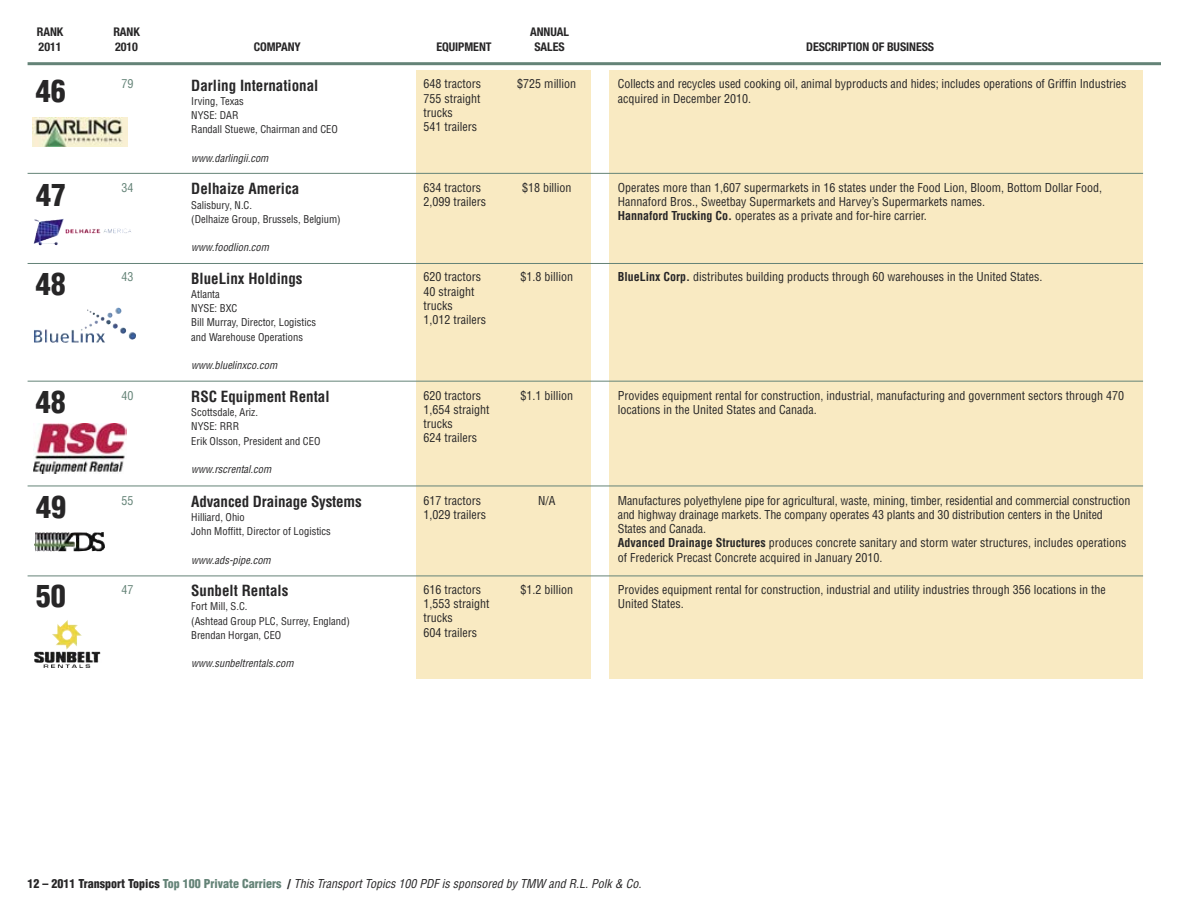
<style>
.page{position:relative;width:1188px;height:918px;background:#fff}
.page>*{position:absolute;margin:0;border:0;box-sizing:border-box;transform-origin:0 0}
.t1{font:900 condensed 30px "Helvetica";color:#272627}
.t2{font:700 condensed 15px "Helvetica";color:#272627}
.t3{font:condensed 12px/14.2px "Helvetica";color:#272627}
.t4{font:italic condensed 12px "Helvetica";color:#272627}
.t5{font:700 condensed 12px "Helvetica Neue";letter-spacing:-.005em;color:#272627}
.t6{font:condensed 12px "Helvetica";color:#648377}
.t7{font:condensed 10.5px/14.2px "Helvetica";color:#272627}
.t8{font:italic condensed 10.5px "Helvetica";color:#272627}
.s1{font-weight:700}
.s2{font-weight:900;font-style:normal}
.s3{font-weight:900;font-style:normal;color:#648377}
</style>
<div class="page">
<div style="left:416px;top:71px;width:175px;height:608px;background:#f9eac2"></div>
<div style="left:610px;top:71px;width:533px;height:608px;background:#f9eac2"></div>
<hr style="left:28px;top:62px;width:1133px;height:3px;background:#648377">
<hr style="left:28px;top:173px;width:1115px;height:1px;background:#648377">
<img style="left:33px;top:118px;width:94px;height:29px">
<hr style="left:28px;top:263px;width:1115px;height:1px;background:#648377">
<img style="left:34px;top:219px;width:29px;height:26px">
<hr style="left:28px;top:381px;width:1115px;height:1px;background:#648377">
<img style="left:85px;top:308px;width:37px;height:21px">
<hr style="left:28px;top:486px;width:1115px;height:1px;background:#648377">
<img style="left:33px;top:424px;width:94px;height:50px">
<hr style="left:28px;top:576px;width:1115px;height:1px;background:#648377">
<img style="left:34px;top:532px;width:71px;height:20px">
<img style="left:34px;top:620px;width:67px;height:43px">
<p class="t5" style="left:37px;top:28px;width:28px">RANK</p>
<p class="t5" style="left:113px;top:28px;width:28px">RANK</p>
<p class="t5" style="left:530px;top:28px;width:40px">ANNUAL</p>
<p class="t5" style="left:39px;top:42px;width:24px">2011</p>
<p class="t5" style="left:115px;top:42px;width:24px">2010</p>
<p class="t5" style="left:254px;top:42px;width:49px">COMPANY</p>
<p class="t5" style="left:437px;top:42px;width:57px">EQUIPMENT</p>
<p class="t5" style="left:534px;top:42px;width:32px">SALES</p>
<p class="t5" style="left:806px;top:42px;width:129px">DESCRIPTION OF BUSINESS</p>
<h1 class="t1" style="left:36px;top:79px;width:31px">46</h1>
<p class="t2" style="left:191px;top:79px;width:129px">Darling International</p>
<p class="t3" style="left:424px;top:78px;width:59px">648 tractors<br>755 straight trucks<br>541 trailers</p>
<p class="t3" style="left:517px;top:78px;width:60px">$725 million</p>
<p class="t3" style="left:618px;top:78px;width:510px">Collects and recycles used cooking oil, animal byproducts and hides; includes operations of Griffin Industries acquired in December 2010.</p>
<p class="t6" style="left:121px;top:79px;width:13px">79</p>
<p class="t7" style="left:191px;top:95px;width:148px">Irving, Texas<br>NYSE: DAR<br>Randall Stuewe, Chairman and CEO</p>
<p class="t8" style="left:191px;top:154px;width:79px">www.darlingii.com</p>
<h1 class="t1" style="left:36px;top:183px;width:31px">47</h1>
<p class="t2" style="left:191px;top:183px;width:109px">Delhaize America</p>
<p class="t6" style="left:121px;top:183px;width:13px">34</p>
<p class="t7" style="left:191px;top:198px;width:151px">Salisbury, N.C.<br>(Delhaize Group, Brussels, Belgium)</p>
<p class="t8" style="left:191px;top:243px;width:79px">www.foodlion.com</p>
<p class="t3" style="left:424px;top:182px;width:64px">634 tractors<br>2,099 trailers</p>
<p class="t3" style="left:522px;top:182px;width:51px">$18 billion</p>
<p class="t3" style="left:618px;top:181px;width:486px">Operates more than 1,607 supermarkets in 16 states under the Food Lion, Bloom, Bottom Dollar Food,<br>Hannaford Bros., Sweetbay Supermarkets and Harvey’s Supermarkets names.<br><span class="s1">Hannaford Trucking Co.</span> operates as a private and for-hire carrier.</p>
<p class="t6" style="left:121px;top:272px;width:13px">43</p>
<p class="t3" style="left:521px;top:271px;width:54px">$1.8 billion</p>
<p class="t3" style="left:618px;top:271px;width:426px"><span class="s1">BlueLinx Corp.</span> distributes building products through 60 warehouses in the United States.</p>
<h1 class="t1" style="left:36px;top:272px;width:32px">48</h1>
<p class="t2" style="left:191px;top:272px;width:113px">BlueLinx Holdings</p>
<p class="t3" style="left:424px;top:271px;width:64px">620 tractors<br>40 straight trucks<br>1,012 trailers</p>
<p class="t7" style="left:191px;top:288px;width:126px">Atlanta<br>NYSE: BXC<br>Bill Murray, Director, Logistics and Warehouse Operations</p>
<p class="t8" style="left:191px;top:361px;width:87px">www.bluelinxco.com</p>
<h1 class="t1" style="left:36px;top:391px;width:31px">48</h1>
<p class="t2" style="left:191px;top:391px;width:140px">RSC Equipment Rental</p>
<p class="t6" style="left:121px;top:391px;width:13px">40</p>
<p class="t7" style="left:191px;top:406px;width:131px">Scottsdale, Ariz.<br>NYSE: RRR<br>Erik Olsson, President and CEO</p>
<p class="t8" style="left:191px;top:465px;width:82px">www.rscrental.com</p>
<h1 class="t1" style="left:36px;top:496px;width:31px">49</h1>
<p class="t2" style="left:191px;top:496px;width:172px">Advanced Drainage Systems</p>
<p class="t6" style="left:121px;top:496px;width:13px">55</p>
<p class="t7" style="left:191px;top:511px;width:141px">Hilliard, Ohio<br>John Moffitt, Director of Logistics</p>
<p class="t8" style="left:191px;top:556px;width:81px">www.ads-pipe.com</p>
<h1 class="t1" style="left:36px;top:585px;width:31px">50</h1>
<p class="t2" style="left:191px;top:585px;width:99px">Sunbelt Rentals</p>
<p class="t6" style="left:121px;top:585px;width:13px">47</p>
<p class="t7" style="left:191px;top:600px;width:160px">Fort Mill, S.C.<br>(Ashtead Group PLC, Surrey, England)<br>Brendan Horgan, CEO</p>
<p class="t8" style="left:191px;top:660px;width:104px">www.sunbeltrentals.com</p>
<p class="t3" style="left:424px;top:389px;width:67px">620 tractors<br>1,654 straight trucks<br>624 trailers</p>
<p class="t3" style="left:521px;top:389px;width:54px">$1.1 billion</p>
<p class="t3" style="left:618px;top:389px;width:508px">Provides equipment rental for construction, industrial, manufacturing and government sectors through 470 locations in the United States and Canada.</p>
<p class="t3" style="left:424px;top:494px;width:64px">617 tractors<br>1,029 trailers</p>
<p class="t3" style="left:538px;top:494px;width:19px">N/A</p>
<p class="t3" style="left:618px;top:494px;width:514px">Manufactures polyethylene pipe for agricultural, waste, mining, timber, residential and commercial construction and highway drainage markets. The company operates 43 plants and 30 distribution centers in the United States and Canada.<br><span class="s1">Advanced Drainage Structures</span> produces concrete sanitary and storm water structures, includes operations of Frederick Precast Concrete acquired in January 2010.</p>
<p class="t3" style="left:424px;top:583px;width:67px">616 tractors<br>1,553 straight trucks<br>604 trailers</p>
<p class="t3" style="left:521px;top:583px;width:54px">$1.2 billion</p>
<p class="t3" style="left:618px;top:583px;width:489px">Provides equipment rental for construction, industrial and utility industries through 356 locations in the<br>United States.</p>
<p class="t4" style="left:28px;top:879px;width:615px"><span class="s2">12 – 2011 Transport Topics</span> <span class="s3">Top 100 Private Carriers</span> <span class="s2">/</span> This Transport Topics 100 PDF is sponsored by TMW and R.L. Polk &amp; Co.</p>
</div>
